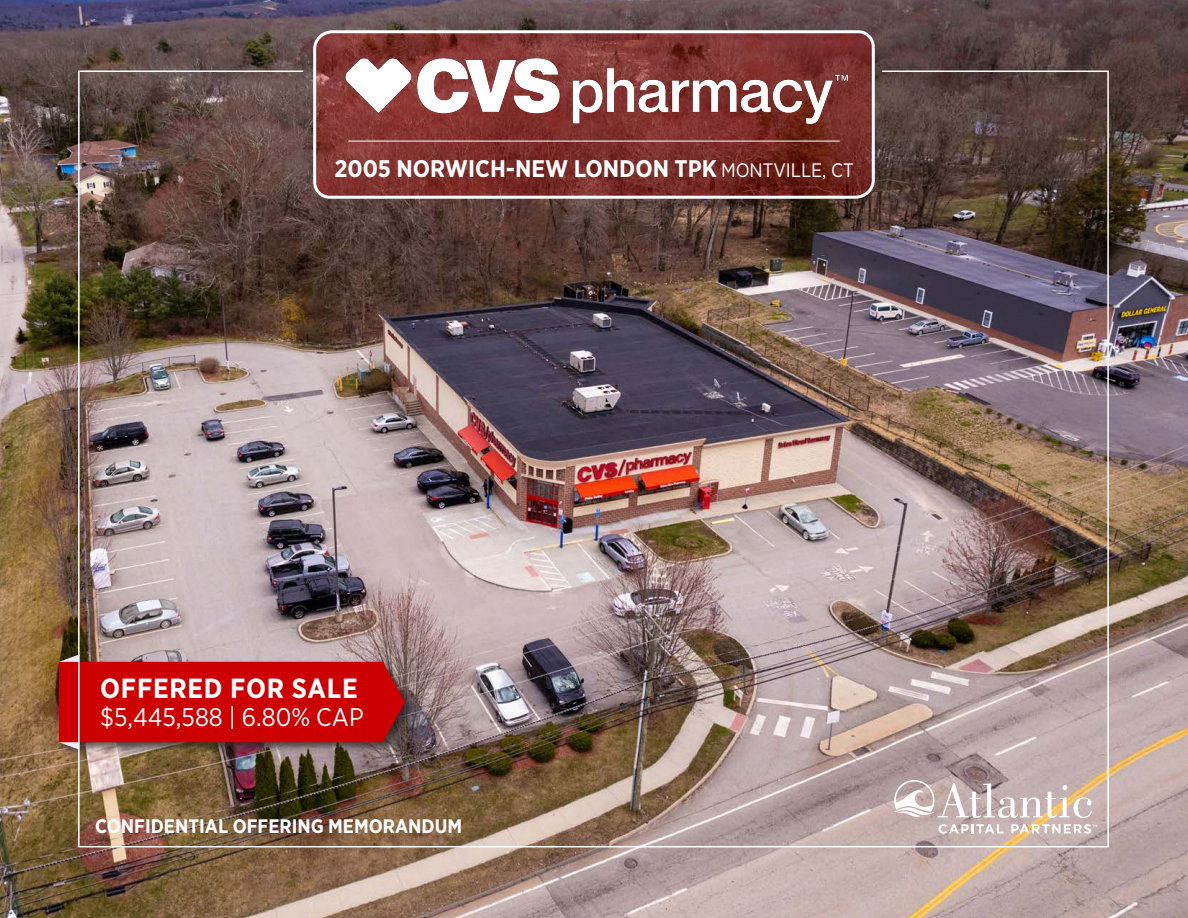
<style>
.page{position:relative;width:1188px;height:918px;background:#fff}
.page>*{position:absolute;margin:0;border:0;box-sizing:border-box;transform-origin:0 0}
.Text_Head{font:700 27.75px "Gotham Narrow";letter-spacing:.025em;color:#fff}
.Text{font:25.5px "Gotham Narrow";color:#fff}
.t1{font:700 24px "Gotham Narrow";color:#fff}
.t2{font:700 19.5px "Gotham Narrow";color:#fff}
.s1{font-weight:400;font-size:19.5px}
</style>
<div class="page">
<img style="left:0;top:0;width:1188px;height:918px">
<svg style="left:312px;top:29px;width:564px;height:41px"></svg>
<svg style="left:59px;top:654px;width:18px;height:96px"></svg>
<img style="left:333px;top:48px;width:522px;height:22px">
<img style="left:77px;top:70px;width:1033px;height:778px">
<p class="t1" style="left:334px;top:153px;width:521px">2005 NORWICH-NEW LONDON TPK <span class="s1">MONTVILLE, CT</span></p>
<p class="Text_Head" style="left:100px;top:670px;width:259px">OFFERED FOR SALE</p>
<p class="Text" style="left:100px;top:702px;width:265px">$5,445,588 | 6.80% CAP</p>
<p class="t2" style="left:95px;top:814px;width:368px">CONFIDENTIAL OFFERING MEMORANDUM</p>
</div>
